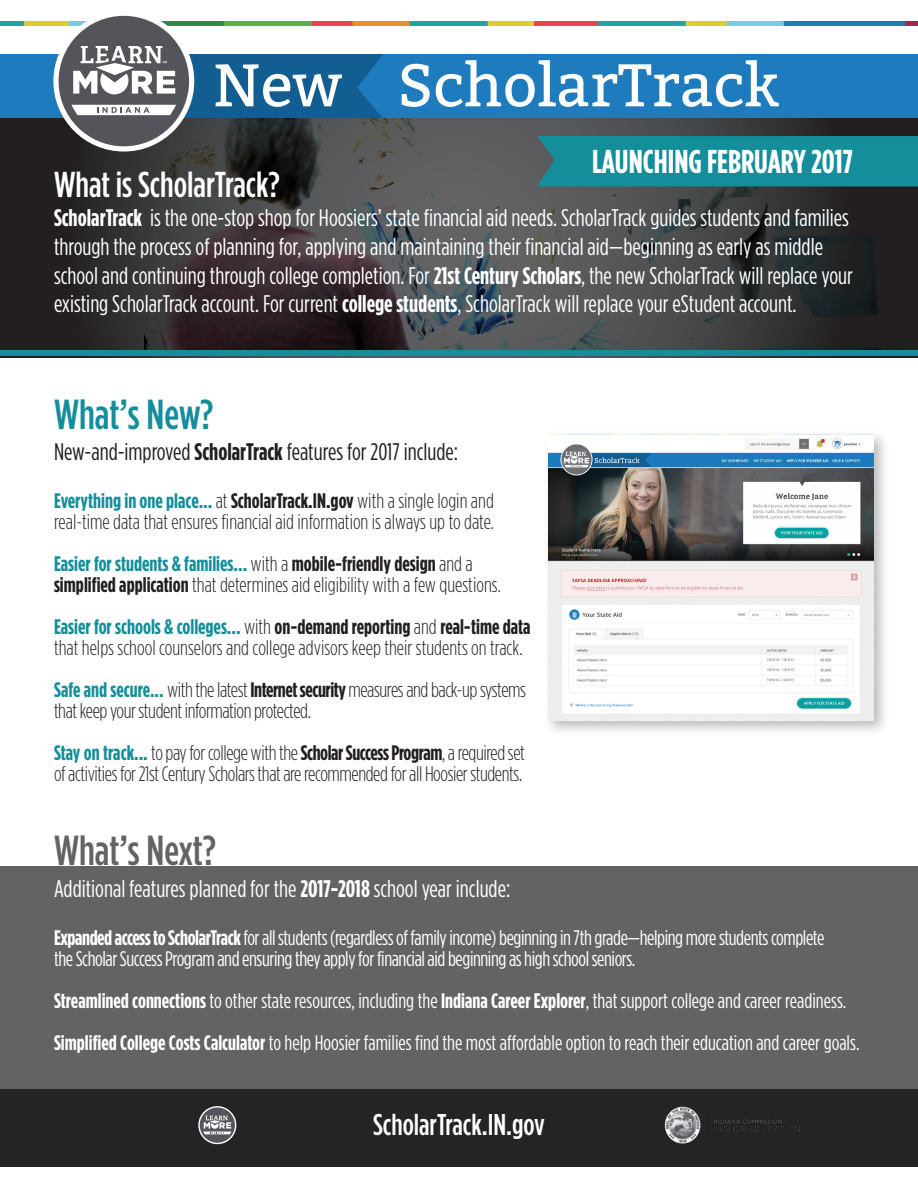
<style>
.page{position:relative;width:918px;height:1188px;background:#fff}
.page>*{position:absolute;margin:0;border:0;box-sizing:border-box;transform-origin:0 0}
.t1{font:60px "Bitter";color:#fff}
.t2{font:500 condensed 42px "Gotham HTF";letter-spacing:-.005em;color:#636366}
.t3{font:500 condensed 42px "Gotham HTF";color:#138e9a}
.t4{font:500 condensed 36px "Gotham HTF";color:#fff}
.t5{font:700 condensed 33px "Gotham HTF";color:#fff}
.t6{font:500 condensed 30px "Gotham HTF";color:#fff}
.t7{font:condensed 24px/28.8px "Gotham HTF";color:#fff}
.t8{font:condensed 24px "Gotham HTF";color:#231f20}
.t9{font:300 condensed 21px/21px "Gotham HTF";color:#231f20}
.t10{font:300 condensed 21px/21px "Gotham HTF";letter-spacing:-.02em;color:#231f20}
.t11{font:condensed 21px "Gotham HTF";color:#fff}
.t12{font:condensed 21px/21px "Gotham HTF";letter-spacing:-.02em;color:#fff}
.s1{font-weight:700}
.s2{font-weight:700;color:#138e9a}
</style>
<div class="page">
<div style="left:0;top:867px;width:918px;height:230px;background:#636366"></div>
<svg style="left:0;top:118px;width:918px;height:239px;background:#3d3c3e"></svg>
<div style="left:0;top:54px;width:918px;height:64px;background:#1e7cbe"></div>
<img style="left:178px;top:54px;width:204px;height:64px">
<img style="left:0;top:21px;width:918px;height:5px">
<div style="left:0;top:350px;width:918px;height:6px;background:#138e9a"></div>
<div style="left:0;top:1089px;width:918px;height:78px;background:#242426"></div>
<div style="left:537px;top:136px;width:381px;height:50px;background:#138e9a"></div>
<img style="left:664px;top:1106px;width:136px;height:38px">
<div style="left:53px;top:11px;width:141px;height:141px;border:10px solid #fff;border-radius:50%"></div>
<div style="left:59px;top:16px;width:130px;height:130px;background:#54555a;border-radius:50%"></div>
<svg style="left:72px;top:105px;width:104px;height:10px"></svg>
<svg style="left:73px;top:46px;width:102px;height:48px"></svg>
<div style="left:198px;top:1106px;width:38px;height:38px;border:3px solid #fff;border-radius:50%"></div>
<svg style="left:200px;top:1108px;width:35px;height:35px"></svg>
<svg style="left:203px;top:1116px;width:28px;height:18px"></svg>
<div style="left:543px;top:429px;width:347px;height:307px;background:#3f3f3f;opacity:.35"></div>
<img style="left:549px;top:434px;width:325px;height:286px">
<p class="t1" style="left:213px;top:50px;width:568px">New ScholarTrack</p>
<p class="t5" style="left:592px;top:143px;width:262px">LAUNCHING FEBRUARY 2017</p>
<p class="t4" style="left:54px;top:165px;width:228px">What is ScholarTrack?</p>
<p class="t7" style="left:54px;top:203px;width:800px"><span class="s1">ScholarTrack</span> is the one-stop shop for Hoosiers’ state financial aid needs. ScholarTrack guides students and families through the process of planning for, applying and maintaining their financial aid—beginning as early as middle school and continuing through college completion. For <span class="s1">21st Century Scholars</span>, the new ScholarTrack will replace your existing ScholarTrack account. For current <span class="s1">college students</span>, ScholarTrack will replace your eStudent account.</p>
<p class="t3" style="left:54px;top:391px;width:161px">What’s New?</p>
<p class="t8" style="left:54px;top:439px;width:406px">New-and-improved <span class="s1">ScholarTrack</span> features for 2017 include:</p>
<p class="t9" style="left:54px;top:490px;width:442px"><span class="s2">Everything in one place...</span> at <span class="s1">ScholarTrack.IN.gov</span> with a single login and real-time data that ensures financial aid information is always up to date.</p>
<p class="t9" style="left:54px;top:553px;width:448px"><span class="s2">Easier for students &amp; families...</span> with a <span class="s1">mobile-friendly design</span> and a <span class="s1">simplified application</span> that determines aid eligibility with a few questions.</p>
<p class="t9" style="left:54px;top:616px;width:478px"><span class="s2">Easier for schools &amp; colleges...</span> with <span class="s1">on-demand reporting</span> and <span class="s1">real-time data </span>that helps school counselors and college advisors keep their students on track.</p>
<p class="t10" style="left:54px;top:679px;width:474px"><span class="s2">Safe and secure...</span> with the latest <span class="s1">Internet security</span> measures and back-up systems that keep your student information protected.</p>
<p class="t10" style="left:54px;top:742px;width:472px"><span class="s2">Stay on track...</span> to pay for college with the <span class="s1">Scholar Success Program</span>, a required set of activities for 21st Century Scholars that are recommended for all Hoosier students.</p>
<p class="t2" style="left:54px;top:827px;width:164px">What’s Next?</p>
<p class="t7" style="left:54px;top:874px;width:458px">Additional features planned for the <span class="s1">2017-2018</span> school year include:</p>
<p class="t12" style="left:54px;top:927px;width:772px"><span class="s1">Expanded access to ScholarTrack</span> for all students (regardless of family income) beginning in 7th grade—helping more students complete theScholar Success Program and ensuring they apply for financial aid beginning as high school seniors.</p>
<p class="t11" style="left:54px;top:989px;width:794px"><span class="s1">Streamlined connections</span> to other state resources, including the <span class="s1">Indiana Career Explorer</span>, that support college and career readiness.</p>
<p class="t11" style="left:54px;top:1031px;width:807px"><span class="s1">Simplified College Costs Calculator</span> to help Hoosier families find the most affordable option to reach their education and career goals.</p>
<p class="t6" style="left:373px;top:1108px;width:173px">ScholarTrack.IN.gov</p>
</div>
